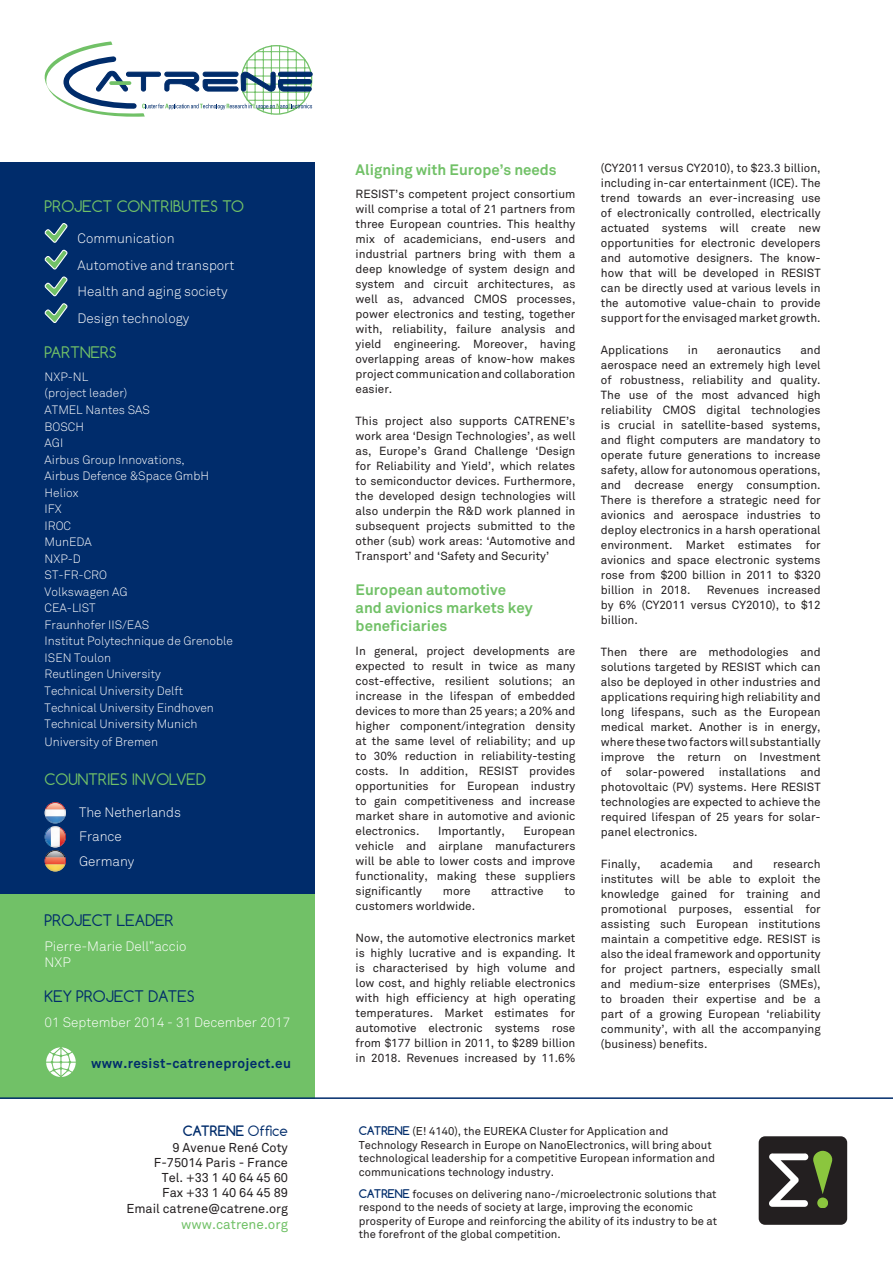
<style>
.page{position:relative;width:893px;height:1263px;background:#fff}
.page>*{position:absolute;margin:0;border:0;box-sizing:border-box;transform-origin:0 0}
.subtitle{font:700 15px/18px "Akkurat";color:#71c167}
.t1{font:15px "Comfortaa";color:#71c167}
.t2{font:15px "Comfortaa";color:#002c6b}
.t3{font:300 13.5px/16.2px "Akkurat";color:#fff}
.t4{font:700 13.5px "Akkurat";letter-spacing:.025em;color:#002c6b}
.t5{font:13.5px "Akkurat";color:#71c167}
.t6{font:700 13.5px "Comfortaa";color:#002c6b}
.t7{font:12.75px/15.3px "Akkurat";color:#231f20;text-align:right}
.t8{font:300 12px "Akkurat";color:#fff}
.main_text{font:11.7px/15px "Akkurat";color:#231f20;text-align:justify}
.t9{font:11.25px/13.5px "Akkurat";color:#231f20}
.s1{font-weight:400}
.s2{font-family:"Comfortaa";font-weight:700;color:#002c6b}
</style>
<div class="page">
<div style="left:0;top:163px;width:315px;height:936px;background:#002c6b"></div>
<div style="left:0;top:894px;width:315px;height:205px;background:#71c167"></div>
<hr style="left:0;top:1097px;width:893px;height:2px;background:#002c6b">
<svg style="left:45px;top:41px;width:267px;height:76px"></svg>
<div style="left:759px;top:1136px;width:88px;height:89px;background:#231f20;border-radius:6px"></div>
<svg style="left:769px;top:1151px;width:64px;height:56px"></svg>
<svg style="left:44px;top:223px;width:24px;height:20px"></svg>
<svg style="left:44px;top:250px;width:24px;height:20px"></svg>
<svg style="left:44px;top:276px;width:24px;height:20px"></svg>
<svg style="left:44px;top:303px;width:24px;height:20px"></svg>
<svg style="left:45px;top:802px;width:21px;height:69px"></svg>
<img style="left:46px;top:851px;width:19px;height:19px">
<svg style="left:46px;top:1047px;width:30px;height:30px"></svg>
<p class="t1" style="left:45px;top:197px;width:201px">PROJECT CONTRIBUTES TO</p>
<p class="t3" style="left:78px;top:230px;width:98px">Communication</p>
<p class="t3" style="left:78px;top:257px;width:158px">Automotive and transport</p>
<p class="t3" style="left:78px;top:284px;width:151px">Health and aging society</p>
<p class="t3" style="left:78px;top:310px;width:113px">Design technology</p>
<p class="t1" style="left:45px;top:343px;width:74px">PARTNERS</p>
<p class="t8" style="left:45px;top:370px;width:45px">NXP-NL</p>
<p class="t8" style="left:45px;top:386px;width:84px">(project leader)</p>
<p class="t8" style="left:45px;top:403px;width:107px">ATMEL Nantes SAS</p>
<p class="t8" style="left:45px;top:419px;width:41px">BOSCH</p>
<p class="t8" style="left:45px;top:436px;width:20px">AGI</p>
<p class="t8" style="left:45px;top:452px;width:142px">Airbus Group Innovations,</p>
<p class="t8" style="left:45px;top:469px;width:166px">Airbus Defence &amp;Space GmbH</p>
<p class="t8" style="left:45px;top:485px;width:35px">Heliox</p>
<p class="t8" style="left:45px;top:502px;width:19px">IFX</p>
<p class="t8" style="left:45px;top:518px;width:28px">IROC</p>
<p class="t8" style="left:45px;top:535px;width:49px">MunEDA</p>
<p class="t8" style="left:45px;top:551px;width:38px">NXP-D</p>
<p class="t8" style="left:45px;top:568px;width:64px">ST-FR-CRO</p>
<p class="t8" style="left:45px;top:584px;width:84px">Volkswagen AG</p>
<p class="t8" style="left:45px;top:601px;width:53px">CEA-LIST</p>
<p class="t8" style="left:45px;top:618px;width:106px">Fraunhofer IIS/EAS</p>
<p class="t8" style="left:45px;top:634px;width:190px">Institut Polytechnique de Grenoble</p>
<p class="t8" style="left:45px;top:651px;width:68px">ISEN Toulon</p>
<p class="t8" style="left:45px;top:667px;width:118px">Reutlingen University</p>
<p class="t8" style="left:45px;top:684px;width:140px">Technical University Delft</p>
<p class="t8" style="left:45px;top:700px;width:171px">Technical University Eindhoven</p>
<p class="t8" style="left:45px;top:717px;width:154px">Technical University Munich</p>
<p class="t8" style="left:45px;top:735px;width:115px">University of Bremen</p>
<p class="t1" style="left:45px;top:770px;width:163px">COUNTRIES INVOLVED</p>
<p class="t3" style="left:79px;top:805px;width:103px">The Netherlands</p>
<p class="t3" style="left:79px;top:829px;width:44px">France</p>
<p class="t3" style="left:79px;top:853px;width:57px">Germany</p>
<p class="t2" style="left:45px;top:911px;width:130px">PROJECT LEADER</p>
<p class="t3" style="left:45px;top:938px;width:144px">Pierre-Marie Dell”accio<br>NXP</p>
<p class="t2" style="left:45px;top:987px;width:152px">KEY PROJECT DATES</p>
<p class="t3" style="left:45px;top:1014px;width:247px">01 September 2014 - 31 December 2017</p>
<p class="t4" style="left:91px;top:1055px;width:201px">www.resist-catreneproject.eu</p>
<p class="t6" style="left:183px;top:1122px;width:107px">CATRENE <span class="s1">Office</span></p>
<p class="t7" style="left:126px;top:1140px;width:163px">9 Avenue René Coty<br>F-75014 Paris - France<br>Tel. +33 1 40 64 45 60<br>Fax +33 1 40 64 45 89<br>Email catrene@catrene.org</p>
<p class="t5" style="left:181px;top:1216px;width:108px">www.catrene.org</p>
<p class="subtitle" style="left:356px;top:160px;width:203px">Aligning with Europe’s needs</p>
<p class="main_text" style="left:356px;top:187px;width:221px">RESIST’s competent project consortium will comprise a total of 21 partners from three European countries. This healthy mix of academicians, end-users and industrial partners bring with them a deep knowledge of system design and system and circuit architectures, as well as, advanced CMOS processes, power electronics and testing, together with, reliability, failure analysis and yield engineering. Moreover, having overlapping areas of know-how makes project communication and collaboration easier.</p>
<p class="main_text" style="left:356px;top:414px;width:221px">This project also supports CATRENE’s work area ‘Design Technologies’, as well as, Europe’s Grand Challenge ‘Design for Reliability and Yield’, which relates to semiconductor devices. Furthermore, the developed design technologies will also underpin the R&amp;D work planned in subsequent projects submitted to the other (sub) work areas: ‘Automotive and Transport’ and ‘Safety and Security’</p>
<p class="subtitle" style="left:356px;top:581px;width:179px">European automotive and avionics markets key beneficiaries</p>
<p class="main_text" style="left:356px;top:643px;width:221px">In general, project developments are expected to result in twice as many cost-effective, resilient solutions; an increase in the lifespan of embedded devices to more than 25 years; a 20% and higher component/integration density at the same level of reliability; and up to 30% reduction in reliability-testing costs. In addition, RESIST provides opportunities for European industry to gain competitiveness and increase market share in automotive and avionic electronics.</p>
<p class="main_text" style="left:438px;top:823px;width:68px">Importantly,</p>
<p class="main_text" style="left:356px;top:823px;width:221px;text-indent:168px">European vehicle and airplane manufacturers will be able to lower costs and improve functionality, making these suppliers significantly</p>
<p class="main_text" style="left:443px;top:883px;width:29px">more</p>
<p class="main_text" style="left:491px;top:883px;width:54px">attractive</p>
<p class="main_text" style="left:564px;top:883px;width:13px">to</p>
<p class="main_text" style="left:356px;top:898px;width:121px">customers worldwide.</p>
<p class="main_text" style="left:356px;top:930px;width:221px">Now, the automotive electronics market is highly lucrative and is expanding. It is characterised by high volume and low cost, and highly reliable electronics with high efficiency at high operating temperatures. Market estimates for automotive electronic systems rose from $177 billion in 2011, to $289 billion in 2018. Revenues increased by 11.6%</p>
<p class="main_text" style="left:601px;top:161px;width:221px">(CY2011 versus CY2010), to $23.3 billion, including in-car entertainment (ICE). The trend towards an ever-increasing use of electronically controlled, electrically actuated systems will create new opportunities for electronic developers and automotive designers. The know&shy;how that will be developed in RESIST can be directly used at various levels in the automotive value-chain to provide support for the envisaged market growth.</p>
<p class="main_text" style="left:601px;top:343px;width:69px">Applications</p>
<p class="main_text" style="left:688px;top:343px;width:12px">in</p>
<p class="main_text" style="left:717px;top:343px;width:66px">aeronautics</p>
<p class="main_text" style="left:601px;top:343px;width:221px;text-indent:199px">and aerospace need an extremely high level of robustness, reliability and quality.<br>The use of the most advanced high reliability CMOS digital technologies is crucial in satellite-based systems, and flight computers are mandatory to operate future generations to increase safety, allow for autonomous operations, and decrease energy consumption.<br>There is therefore a strategic need for avionics and aerospace industries to deploy electronics in a harsh operational environment. Market estimates for avionics and space electronic systems rose from $200 billion in 2011 to $320 billion in 2018.</p>
<p class="main_text" style="left:601px;top:583px;width:221px;text-indent:106px">Revenues increased by 6% (CY2011 versus CY2010), to $12 billion.</p>
<p class="main_text" style="left:601px;top:645px;width:221px">Then there are methodologies and solutions targeted by RESIST which can also be deployed in other industries and applications requiring high reliability and long lifespans, such as the European medical market. Another is in energy, where these two factors will substantially improve the return on Investment of solar-powered installations and photovoltaic (PV) systems. Here RESIST technologies are expected to achieve the required lifespan of 25 years for solar&shy;panel electronics.</p>
<p class="main_text" style="left:601px;top:857px;width:41px">Finally,</p>
<p class="main_text" style="left:660px;top:857px;width:54px">academia</p>
<p class="main_text" style="left:733px;top:857px;width:22px">and</p>
<p class="main_text" style="left:601px;top:857px;width:221px;text-indent:172px">research institutes will be able to exploit the knowledge gained for training and promotional purposes, essential for assisting such European institutions maintain a competitive edge. RESIST is also the ideal framework and opportunity for project partners, especially small and medium-size enterprises (SMEs), to broaden their expertise and be a part of a growing European ‘reliability community’, with all the accompanying (business) benefits.</p>
<p class="t9" style="left:359px;top:1125px;width:358px"><span class="s2">CATRENE</span> (E! 4140), the EUREKA Cluster for Application and Technology Research in Europe on NanoElectronics, will bring about technological leadership for a competitive European information and communications technology industry.</p>
<p class="t9" style="left:359px;top:1187px;width:360px"><span class="s2">CATRENE</span> focuses on delivering nano-/microelectronic solutions that respond to the needs of society at large, improving the economic prosperity of Europe and reinforcing the ability of its industry to be at the forefront of the global competition.</p>
</div>
